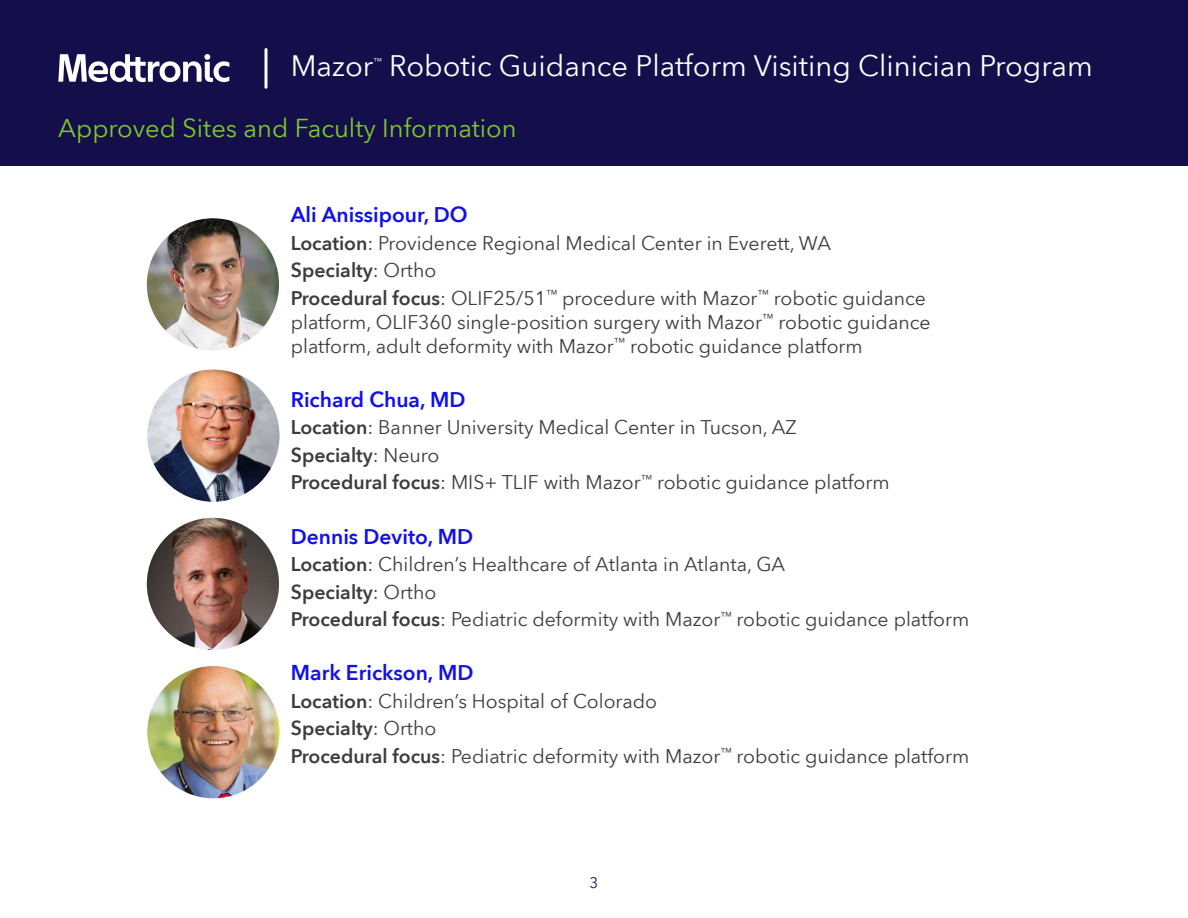
<style>
.page{position:relative;width:1188px;height:918px;background:#fff}
.page>*{position:absolute;margin:0;border:0;box-sizing:border-box;transform-origin:0 0}
.t1{font:29.1px "Avenir Next World";color:#fff}
.t2{font:25.5px "Avenir Next World";color:#7eca2a}
.t3{font:600 21px "Avenir Next World";color:#1010eb}
.t4{font:19.5px/27.5px "Avenir Next World";color:#3c3c3c}
.t5{font:15px "Avenir Next World";color:#170f5f}
.t6{font:8.55px "Avenir Next World";color:#fff}
.s1{font-weight:600}
</style>
<div class="page">
<div style="left:0;top:0;width:1188px;height:165px;background:#140f4b"></div>
<svg style="left:58px;top:54px;width:171px;height:28px"></svg>
<hr style="left:265px;top:50px;width:3px;height:37px;background:#fff">
<img style="left:147px;top:218px;width:132px;height:132px;border-radius:66px">
<img style="left:147px;top:370px;width:133px;height:132px;border-radius:66px">
<img style="left:147px;top:518px;width:132px;height:132px;border-radius:66px">
<img style="left:147px;top:666px;width:133px;height:132px;border-radius:66px">
<h1 class="t1" style="left:291px;top:43px;width:84px">Mazor</h1>
<p class="t6" style="left:373px;top:54px;width:10px">™</p>
<h1 class="t1" style="left:389px;top:43px;width:705px">Robotic Guidance Platform Visiting Clinician Program</h1>
<h2 class="t2" style="left:58px;top:108px;width:460px">Approved Sites and Faculty Information</h2>
<p class="t3" style="left:291px;top:203px;width:178px">Ali Anissipour, DO</p>
<p class="t4" style="left:291px;top:229px;width:637px"><span class="s1">Location</span>: Providence Regional Medical Center in Everett, WA<br><span class="s1">Specialty</span>: Ortho<br><span class="s1">Procedural focus</span>: OLIF25/51<sup>™</sup> procedure with Mazor<sup>™</sup> robotic guidance</p>
<p class="t4" style="left:291px;top:310px;width:641px;line-height:24px">platform, OLIF360 single-position surgery with Mazor<sup>™</sup> robotic guidance platform, adult deformity with Mazor<sup>™</sup> robotic guidance platform</p>
<p class="t3" style="left:291px;top:387px;width:176px">Richard Chua, MD</p>
<p class="t4" style="left:291px;top:414px;width:600px"><span class="s1">Location</span>: Banner University Medical Center in Tucson, AZ<br><span class="s1">Specialty</span>: Neuro<br><span class="s1">Procedural focus</span>: MIS+ TLIF with Mazor<sup>™</sup> robotic guidance platform</p>
<p class="t3" style="left:291px;top:524px;width:184px">Dennis Devito, MD</p>
<p class="t4" style="left:291px;top:551px;width:680px"><span class="s1">Location</span>: Children’s Healthcare of Atlanta in Atlanta, GA<br><span class="s1">Specialty</span>: Ortho<br><span class="s1">Procedural focus</span>: Pediatric deformity with Mazor<sup>™</sup> robotic guidance platform</p>
<p class="t3" style="left:291px;top:661px;width:184px">Mark Erickson, MD</p>
<p class="t4" style="left:291px;top:688px;width:680px"><span class="s1">Location</span>: Children’s Hospital of Colorado<br><span class="s1">Specialty</span>: Ortho<br><span class="s1">Procedural focus</span>: Pediatric deformity with Mazor<sup>™</sup> robotic guidance platform</p>
<p class="t5" style="left:590px;top:871px;width:10px">3</p>
</div>
